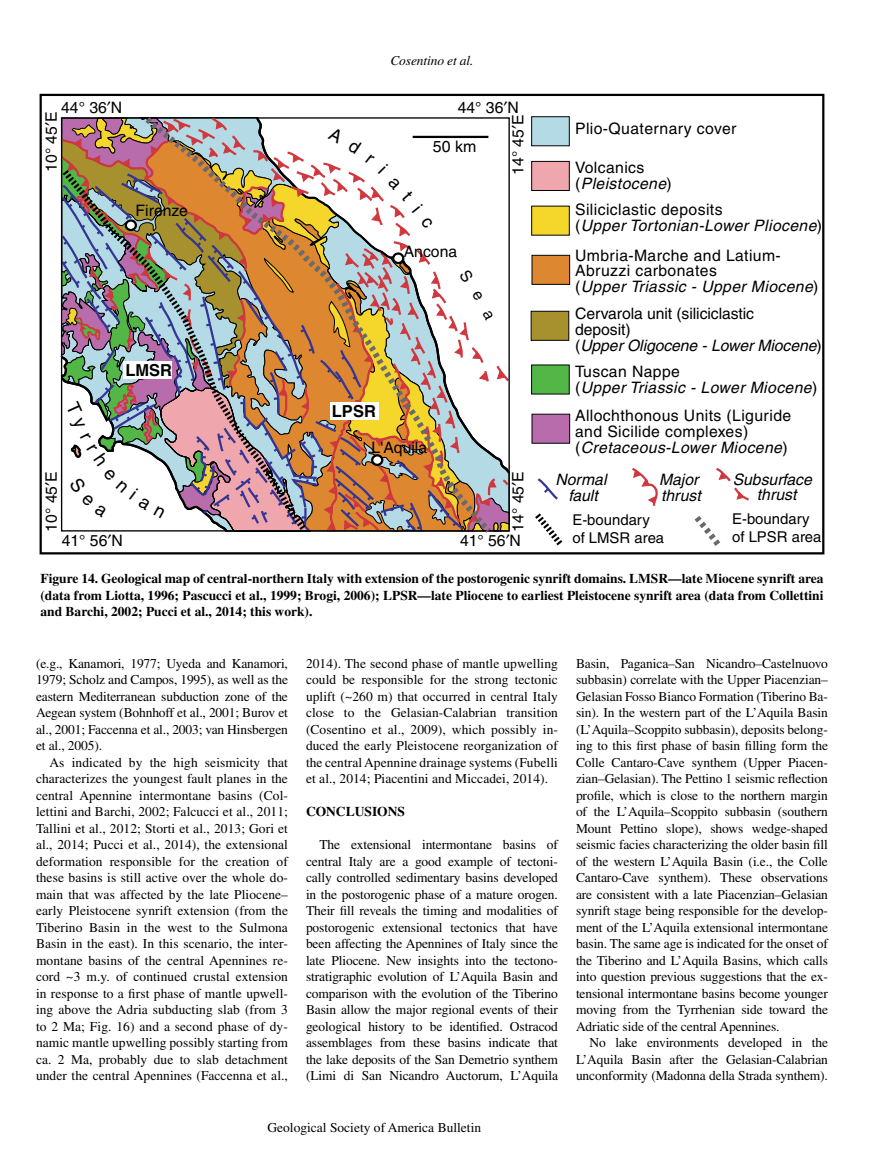
<style>
.page{position:relative;width:891px;height:1175px;background:#fff}
.page>*{position:absolute;margin:0;border:0;box-sizing:border-box;transform-origin:0 0}
.t1{font:700 16.5px "Helvetica";color:#000}
.t2{font:15.9px "Helvetica";color:#000}
.t3{font:15.75px/15.8px "Helvetica";letter-spacing:.025em;color:#000}
.t4{font:italic 15.75px/15.8px "Helvetica";letter-spacing:.025em;color:#000}
.t5{font:15.75px/15.8px "Helvetica";letter-spacing:-.005em;color:#000}
.t6{font:italic 15.75px/15.5px "Helvetica";color:#000;text-align:center}
.t7{font:15.75px "Helvetica";color:#000}
.t8{font:14.85px/17.9px "Helvetica";color:#000}
.t9{font:13.5px/16.5px "Times";letter-spacing:-.01em;color:#000;text-align:justify}
.t10{font:700 13.5px/16.5px "Times";color:#000;text-align:justify}
.t11{font:italic 13.5px "Times";letter-spacing:-.01em;color:#000}
.s1{font-style:italic}
.s2{font-style:normal}
.s3{color:#fff}
</style>
<div class="page">
<div style="left:531px;top:116px;width:39px;height:30px;background:#b4dbe5;border:1px solid #040304"></div>
<div style="left:531px;top:161px;width:39px;height:30px;background:#efa7ad;border:1px solid #040304"></div>
<div style="left:531px;top:206px;width:39px;height:29px;background:#f5d72c;border:1px solid #040304"></div>
<div style="left:532px;top:255px;width:38px;height:30px;background:#dd8731;border:1px solid #040304"></div>
<div style="left:532px;top:414px;width:38px;height:29px;background:#b86cac"></div>
<div style="left:531px;top:364px;width:39px;height:30px;background:#53b748;border:1px solid #040304"></div>
<div style="left:531px;top:311px;width:38px;height:30px;background:#a7912e;border:1px solid #040304"></div>
<div style="left:40px;top:94px;width:784px;height:460px;border:2px solid #000"></div>
<svg style="left:632px;top:467px;width:26px;height:39px"></svg>
<svg style="left:529px;top:478px;width:40px;height:74px"></svg>
<svg style="left:688px;top:467px;width:65px;height:85px"></svg>
<svg style="left:60px;top:117px;width:450px;height:416px"></svg>
<p class="t11" style="left:390px;top:53px;width:85px">Cosentino et al.</p>
<p class="t3" style="left:61px;top:100px;width:62px">44° 36 N</p>
<p class="t3" style="left:43px;top:172px;width:62px;rotate:-90deg">10° 45 E</p>
<p class="t7" style="left:136px;top:201px;width:54px">Firenze</p>
<p class="t3" style="left:458px;top:100px;width:62px">44° 36 N</p>
<p class="t3" style="left:510px;top:175px;width:62px;rotate:-90deg">14° 45 E</p>
<p class="t2" style="left:433px;top:137px;width:45px">50 km</p>
<p class="t3" style="left:404px;top:243px;width:55px">Ancona</p>
<p class="t3" style="left:575px;top:120px;width:163px">Plio-Quaternary cover</p>
<p class="t3" style="left:575px;top:159px;width:98px">Volcanics (<span class="s1">Pleistocene</span>)</p>
<p class="t4" style="left:575px;top:202px;width:248px"><span class="s2">Siliciclastic deposits<br>(</span>Upper Tortonian-Lower Pliocene<span class="s2">)</span></p>
<p class="t3" style="left:575px;top:247px;width:245px">Umbria-Marche and Latium-<br>Abruzzi carbonates<br>(<span class="s1">Upper Triassic - Upper Miocene</span>)</p>
<p class="t5" style="left:575px;top:306px;width:248px">Cervarola unit (siliciclastic<br>deposit)<br>(<span class="s1">Upper Oligocene - Lower Miocene</span>)</p>
<p class="t1" style="left:125px;top:360px;width:48px">LMSR</p>
<p class="t4" style="left:575px;top:363px;width:244px"><span class="s2">Tuscan Nappe<br>(</span>Upper Triassic - Lower Miocene<span class="s2">)</span></p>
<p class="t1" style="left:332px;top:401px;width:46px">LPSR</p>
<p class="t3" style="left:372px;top:439px;width:57px">L'Aquila</p>
<p class="t3" style="left:575px;top:408px;width:218px">Allochthonous Units (Liguride and Sicilide complexes) (<span class="s1">Cretaceous-Lower Miocene</span>)</p>
<p class="t3" style="left:43px;top:531px;width:62px;rotate:-90deg">10° 45 E</p>
<p class="t3" style="left:510px;top:531px;width:62px;rotate:-90deg">14° 45 E</p>
<p class="t6" style="left:555px;top:472px;width:53px">Normal fault</p>
<p class="t6" style="left:659px;top:472px;width:43px;text-align:left">Major thrust</p>
<p class="t6" style="left:733px;top:471px;width:81px">Subsurface thrust</p>
<p class="t8" style="left:572px;top:510px;width:93px">E-boundary of LMSR area</p>
<p class="t8" style="left:732px;top:510px;width:91px">E-boundary of LPSR area</p>
<p class="t10" style="left:40px;top:570px;width:785px">Figure 14. Geological map of central-northern Italy with extension of the postorogenic synrift domains. LMSR—late Miocene synrift area (data from Liotta, 1996; Pascucci et al., 1999; Brogi, 2006); LPSR—late Pliocene to earliest Pleistocene synrift area (data from Collettini and Barchi, 2002; Pucci et al., 2014; this work).</p>
<p class="t3" style="left:62px;top:532px;width:62px">41° 56 N</p>
<p class="t3" style="left:460px;top:532px;width:62px">41° 56 N</p>
<p class="t9" style="left:36px;top:655px;width:254px">(e.g., Kanamori, 1977; Uyeda and Kanamori, 1979; Scholz and Campos, 1995), as well as the eastern Mediterranean subduction zone of the Aegean system (Bohnhoff et al., 2001; Burov et al., 2001; Faccenna et al., 2003; van Hinsbergen et al., 2005).</p>
<p class="t9" style="left:36px;top:754px;width:254px;text-indent:14px">As indicated by the high seismicity that characterizes the youngest fault planes in the central Apennine intermontane basins (Col&shy;lettini and Barchi, 2002; Falcucci et al., 2011; Tallini et al., 2012; Storti et al., 2013; Gori et al., 2014; Pucci et al., 2014), the extensional deformation responsible for the creation of these basins is still active over the whole do&shy;main that was affected by the late Pliocene– early Pleistocene synrift extension (from the Tiberino Basin in the west to the Sulmona Basin in the east). In this scenario, the inter&shy;montane basins of the central Apennines re&shy;cord ~3 m.y. of continued crustal extension in response to a first phase of mantle upwell&shy;ing above the Adria subducting slab (from 3 to 2 Ma; Fig. 16) and a second phase of dy&shy;namic mantle upwelling possibly starting from ca. 2 Ma, probably due to slab detachment under the central Apennines (Faccenna et al.,</p>
<p class="t9" style="left:306px;top:655px;width:254px">2014). The second phase of mantle upwelling could be responsible for the strong tectonic uplift (~260 m) that occurred in central Italy close to the Gelasian-Calabrian transition (Cosentino et al., 2009), which possibly in&shy;duced the early Pleistocene reorganization of the central Apennine drainage systems (Fubelli et al., 2014; Piacentini and Miccadei, 2014).</p>
<p class="t10" style="left:306px;top:803px;width:101px">CONCLUSIONS</p>
<p class="t9" style="left:306px;top:836px;width:254px;text-indent:14px">The extensional intermontane basins of central Italy are a good example of tectoni&shy;cally controlled sedimentary basins developed in the postorogenic phase of a mature orogen.<br>Their fill reveals the timing and modalities of postorogenic extensional tectonics that have been affecting the Apennines of Italy since the late Pliocene. New insights into the tectono&shy;stratigraphic evolution of L’Aquila Basin and comparison with the evolution of the Tiberino Basin allow the major regional events of their geological history to be identified. Ostracod assemblages from these basins indicate that the lake deposits of the San Demetrio synthem (Limi di San Nicandro Auctorum, L’Aquila</p>
<p class="t9" style="left:576px;top:654px;width:254px">Basin, Paganica–San Nicandro–Castelnuovo subbasin) correlate with the Upper Piacenzian– Gelasian Fosso Bianco Formation (Tiberino Ba&shy;sin). In the western part of the L’Aquila Basin (L’Aquila–Scoppito subbasin), deposits belong&shy;ing to this first phase of basin filling form the Colle Cantaro-Cave synthem (Upper Piacen&shy;zian–Gelasian). The Pettino 1 seismic reflection profile, which is close to the northern margin of the L’Aquila–Scoppito subbasin (southern Mount Pettino slope), shows wedge-shaped seismic facies characterizing the older basin fill of the western L’Aquila Basin (i.e., the Colle Cantaro-Cave synthem). These observations are consistent with a late Piacenzian–Gelasian synrift stage being responsible for the develop&shy;ment of the L’Aquila extensional intermontane basin. The same age is indicated for the onset of the Tiberino and L’Aquila Basins, which calls into question previous suggestions that the ex&shy;tensional intermontane basins become younger moving from the Tyrrhenian side toward the Adriatic side of the central Apennines.</p>
<p class="t9" style="left:576px;top:1034px;width:254px;text-indent:14px">No lake environments developed in the L’Aquila Basin after the Gelasian-Calabrian unconformity (Madonna della Strada synthem).</p>
<p class="t9" style="left:267px;top:1118px;width:331px">Geological Society of America Bulletin<span class="s3">, v. 1XX, no. XX/XX</span></p>
</div>
